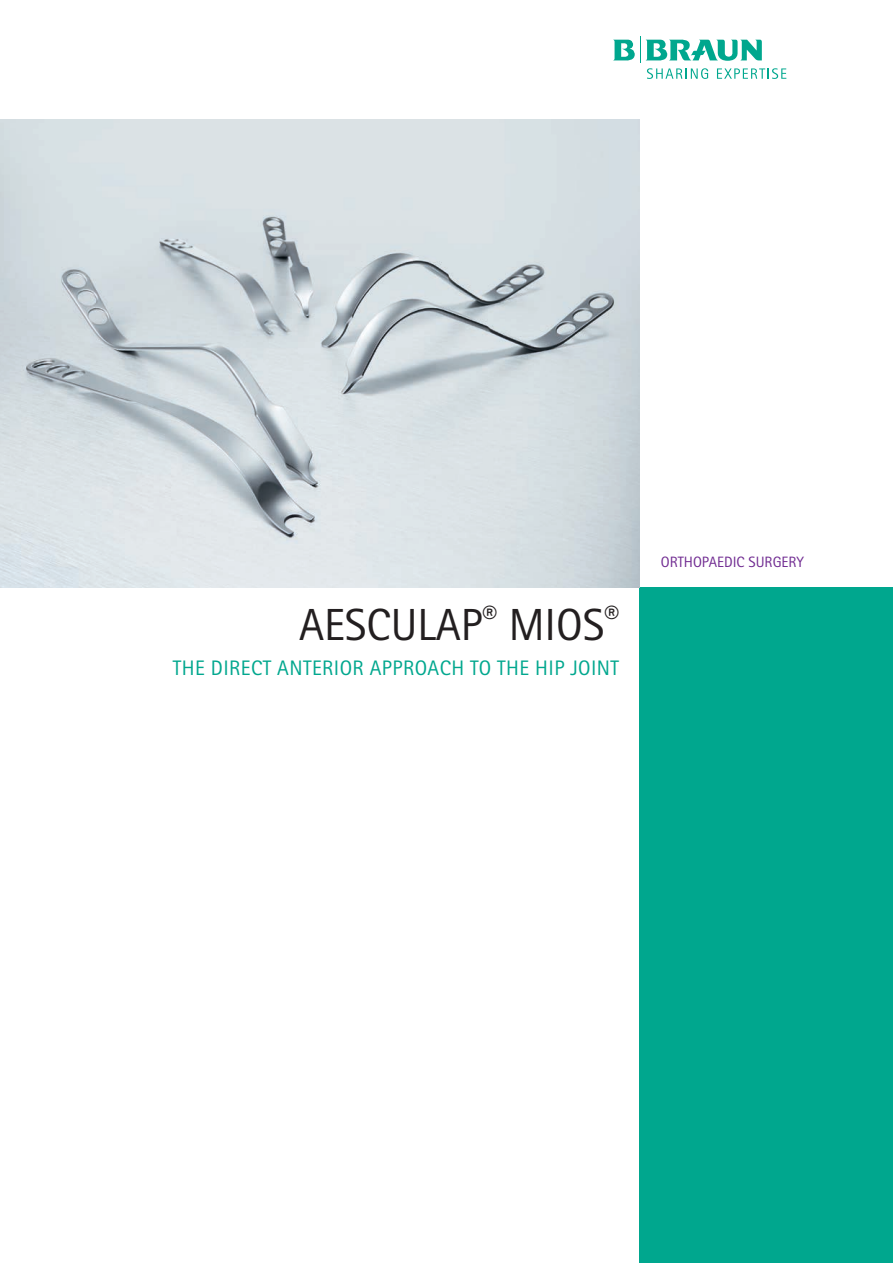
<style>
.page{position:relative;width:893px;height:1263px;background:#fff}
.page>*{position:absolute;margin:0;border:0;box-sizing:border-box;transform-origin:0 0}
.t1{font:45px "Rotis Sans Serif Pro";color:#231f20}
.t2{font:21px "Rotis Sans Serif Pro";letter-spacing:.02em;color:#00a78e}
.t3{font:15px "Rotis Sans Serif Pro";color:#702b91}
</style>
<div class="page">
<svg style="left:613px;top:37px;width:173px;height:42px"></svg>
<div style="left:640px;top:588px;width:253px;height:675px;background:#00a78e"></div>
<img style="left:0;top:119px;width:640px;height:469px">
<h1 class="t1" style="left:299px;top:598px;width:322px">AESCULAP<sup>®</sup> MIOS<sup>®</sup></h1>
<p class="t2" style="left:173px;top:655px;width:448px">THE DIRECT ANTERIOR APPROACH TO THE HIP JOINT</p>
<p class="t3" style="left:661px;top:553px;width:145px">ORTHOPAEDIC SURGERY</p>
</div>
